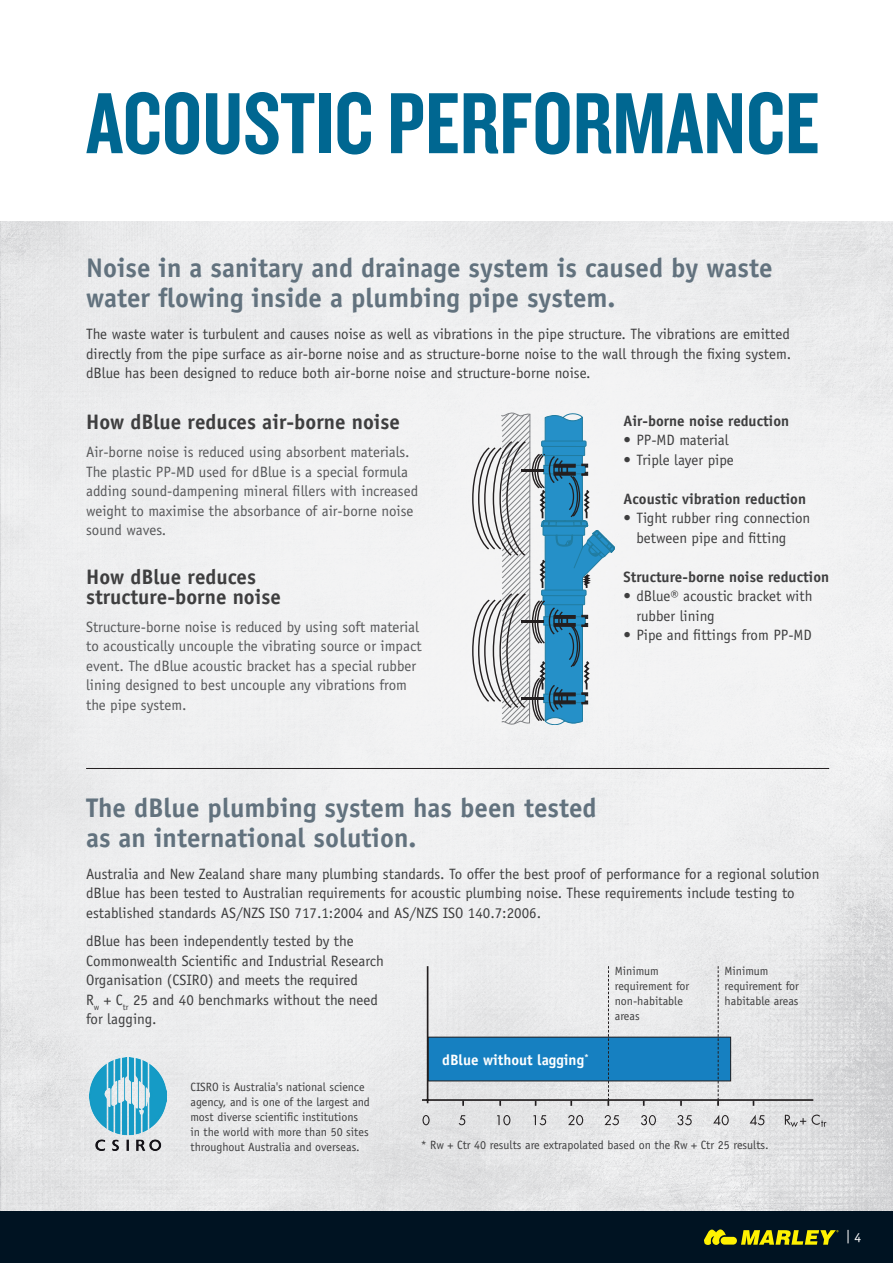
<style>
.page{position:relative;width:893px;height:1263px;background:#fff}
.page>*{position:absolute;margin:0;border:0;box-sizing:border-box;transform-origin:0 0}
.t1{font:90px "Knockout HTF49 Liteweight";color:#006791}
.t2{font:700 27px/30px "Officina Sans";color:#62727e}
.t3{font:700 21px/19.5px "Officina Sans";color:#3e3e3f}
.t4{font:15px/19.5px "Officina Sans";color:#3e3e3f}
.t5{font:15px/19.5px "Officina Sans";color:#57585a}
.t6{font:700 15px "Officina Sans";color:#3e3e3f}
.t7{font:700 15px "Officina Sans";color:#fff}
.t8{font:13.5px "Officina Sans";color:#fff}
.t9{font:12px/15px "Officina Sans";color:#3e3e3f}
</style>
<div class="page">
<img style="left:0;top:222px;width:893px;height:989px">
<div style="left:428px;top:1037px;width:303px;height:44px;background:#1680c1"></div>
<div style="left:428px;top:1037px;width:303px;height:44px;border:1px solid #231f20"></div>
<hr style="left:427px;top:966px;width:1px;height:137px;background:#231f20">
<hr style="left:422px;top:1099px;width:391px;height:2px;background:#231f20">
<svg style="left:422px;top:1115px;width:8px;height:10px"></svg>
<svg style="left:459px;top:1115px;width:6px;height:10px"></svg>
<svg style="left:497px;top:1115px;width:13px;height:10px"></svg>
<svg style="left:533px;top:1115px;width:13px;height:10px"></svg>
<svg style="left:568px;top:1115px;width:15px;height:10px"></svg>
<svg style="left:604px;top:1115px;width:15px;height:10px"></svg>
<svg style="left:641px;top:1115px;width:15px;height:10px"></svg>
<svg style="left:677px;top:1115px;width:15px;height:10px"></svg>
<svg style="left:713px;top:1115px;width:16px;height:10px"></svg>
<svg style="left:749px;top:1115px;width:15px;height:10px"></svg>
<svg style="left:785px;top:1115px;width:21px;height:12px"></svg>
<svg style="left:812px;top:1114px;width:14px;height:13px"></svg>
<div style="left:0;top:747px;width:100px;height:207px;background:#e9eaeb"></div>
<svg style="left:472px;top:412px;width:143px;height:313px"></svg>
<img style="left:89px;top:1058px;width:77px;height:92px">
<hr style="left:86px;top:768px;width:743px;height:1px;background:#231f20">
<svg style="left:607px;top:966px;width:2px;height:140px"></svg>
<svg style="left:717px;top:966px;width:2px;height:140px"></svg>
<div style="left:0;top:1211px;width:893px;height:52px;background:#001322"></div>
<div style="left:721px;top:1237px;width:16px;height:7px;background:#fff101;border-radius:4px"></div>
<svg style="left:704px;top:1229px;width:22px;height:16px"></svg>
<svg style="left:741px;top:1230px;width:97px;height:15px"></svg>
<h1 class="t1" style="left:86px;top:76px;width:379px">ACOUSTIC PERFORM</h1>
<h1 class="t1" style="left:666px;top:76px;width:75px">ANCE</h1>
<h2 class="t2" style="left:86px;top:253px;width:688px">Noise in a sanitary and drainage system is caused by waste water flowing inside a plumbing pipe system.</h2>
<p class="t4" style="left:86px;top:325px;width:707px;text-align:justify">The waste water is turbulent and causes noise as well as vibrations in the pipe structure. The vibrations are emitted directly from the pipe surface as air-borne noise and as structure-borne noise to the wall through the fixing system. dBlue has been designed to reduce both air-borne noise and structure-borne noise.</p>
<h3 class="t3" style="left:86px;top:412px;width:315px">How dBlue reduces air-borne noise</h3>
<p class="t5" style="left:86px;top:442px;width:334px">Air-borne noise is reduced using absorbent materials.<br>The plastic PP-MD used for dBlue is a special formula adding sound-dampening mineral fillers with increased weight to maximise the absorbance of air-borne noise sound waves.</p>
<h3 class="t3" style="left:86px;top:567px;width:196px">How dBlue reduces structure-borne noise</h3>
<p class="t5" style="left:86px;top:617px;width:337px">Structure-borne noise is reduced by using soft material to acoustically uncouple the vibrating source or impact event. The dBlue acoustic bracket has a special rubber lining designed to best uncouple any vibrations from the pipe system.</p>
<p class="t6" style="left:624px;top:411px;width:167px">Air-borne noise reduction</p>
<p class="t4" style="left:624px;top:430px;width:107px">• PP-MD material</p>
<p class="t4" style="left:624px;top:450px;width:112px">• Triple layer pipe</p>
<p class="t6" style="left:624px;top:489px;width:184px">Acoustic vibration reduction</p>
<p class="t4" style="left:636px;top:508px;width:175px;text-indent:-13px">• Tight rubber ring connection between pipe and fitting</p>
<p class="t6" style="left:624px;top:567px;width:207px">Structure-borne noise reduction</p>
<p class="t4" style="left:636px;top:586px;width:178px;text-indent:-13px">• dBlue® acoustic bracket with rubber lining</p>
<p class="t4" style="left:624px;top:625px;width:190px">• Pipe and fittings from PP-MD</p>
<h2 class="t2" style="left:86px;top:792px;width:512px">The dBlue plumbing system has been tested as an international solution.</h2>
<p class="t4" style="left:86px;top:864px;width:735px">Australia and New Zealand share many plumbing standards. To offer the best proof of performance for a regional solution dBlue has been tested to Australian requirements for acoustic plumbing noise. These requirements include testing to established standards AS/NZS ISO 717.1:2004 and AS/NZS ISO 140.7:2006.</p>
<p class="t4" style="left:86px;top:931px;width:299px">dBlue has been independently tested by the Commonwealth Scientific and Industrial Research Organisation (CSIRO) and meets the required<br>R<sub>w</sub> + C<sub>tr</sub> 25 and 40 benchmarks without the need for lagging.</p>
<p class="t9" style="left:615px;top:964px;width:76px">Minimum requirement for non-habitable areas</p>
<p class="t9" style="left:724px;top:964px;width:76px">Minimum requirement for habitable areas</p>
<p class="t9" style="left:190px;top:1079px;width:181px">CISRO is Australia's national science agency, and is one of the largest and most diverse scientific institutions in the world with more than 50 sites throughout Australia and overseas.</p>
<p class="t7" style="left:442px;top:1051px;width:148px">dBlue without lagging<sup>*</sup></p>
<p class="t9" style="left:421px;top:1138px;width:349px">* Rw + Ctr 40 results are extrapolated based on the Rw + Ctr 25 results.</p>
<p class="t8" style="left:846px;top:1228px;width:16px">| 4</p>
</div>
